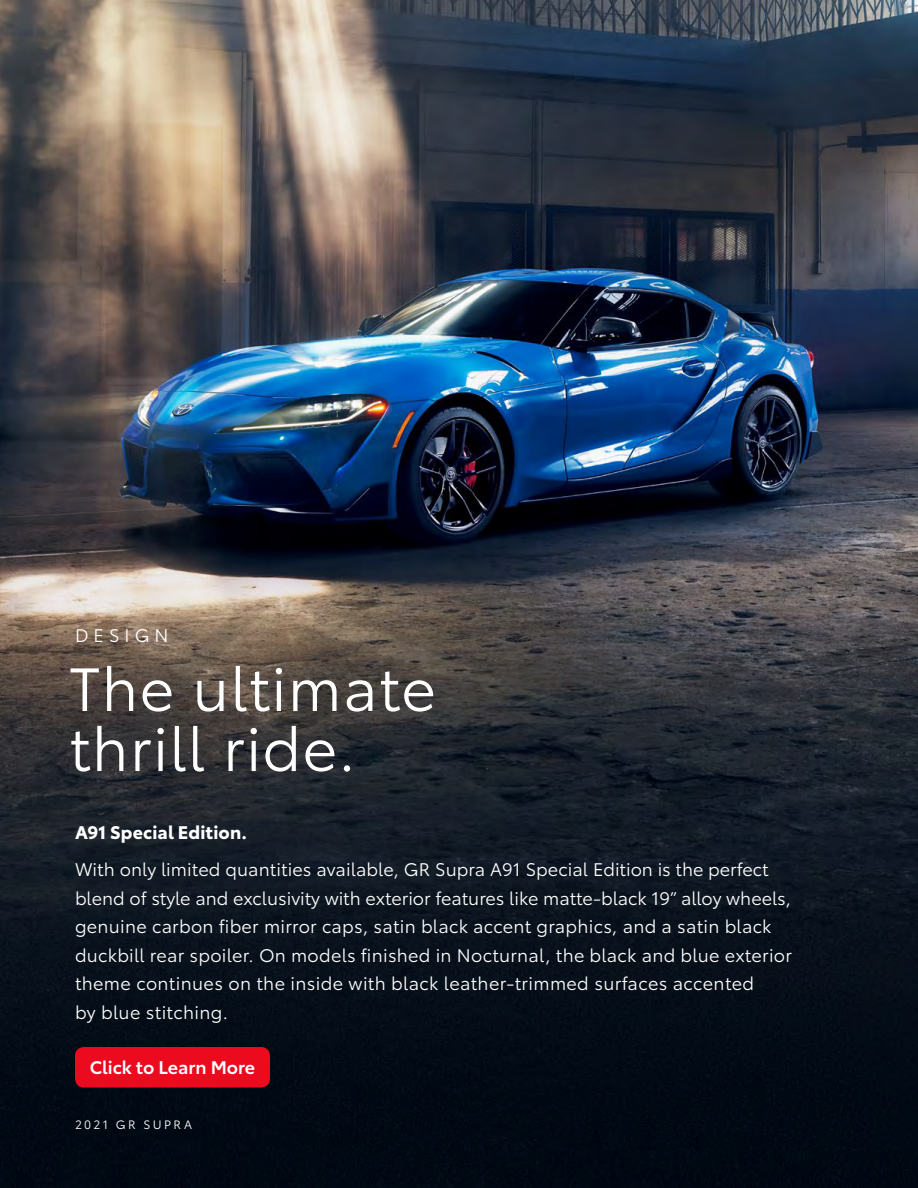
<style>
.page{position:relative;width:918px;height:1188px;background:#fff}
.page>*{position:absolute;margin:0;border:0;box-sizing:border-box;transform-origin:0 0}
.t1{font:60px/60px "Toyota Type";letter-spacing:.02em;color:#fff}
.t2{font:18px/28.5px "Toyota Type";letter-spacing:.015em;color:#fff}
.t3{font:700 18px "Toyota Type";letter-spacing:.01em;color:#fff}
.t4{font:600 18px "Toyota Type";color:#fff}
.t5{font:12px "Toyota Type";letter-spacing:.2em;color:#fff}
</style>
<div class="page">
<img style="left:0;top:0;width:918px;height:1188px">
<div style="left:75px;top:1047px;width:195px;height:41px;background:#eb0a1e;border-radius:9px"></div>
<p class="t2" style="left:75px;top:620px;width:95px">DESIGN</p>
<h1 class="t1" style="left:69px;top:655px;width:368px">The ultimate thrill ride.</h1>
<p class="t3" style="left:75px;top:818px;width:173px">A91 Special Edition.</p>
<p class="t2" style="left:75px;top:854px;width:718px">With only limited quantities available, GR Supra A91 Special Edition is the perfect blend of style and exclusivity with exterior features like matte-black 19” alloy wheels, genuine carbon fiber mirror caps, satin black accent graphics, and a satin black duckbill rear spoiler. On models finished in Nocturnal, the black and blue exterior theme continues on the inside with black leather-trimmed surfaces accented<br>by blue stitching.</p>
<p class="t4" style="left:90px;top:1054px;width:167px">Click to Learn More</p>
<p class="t5" style="left:75px;top:1116px;width:119px">2021 GR SUPRA</p>
</div>
